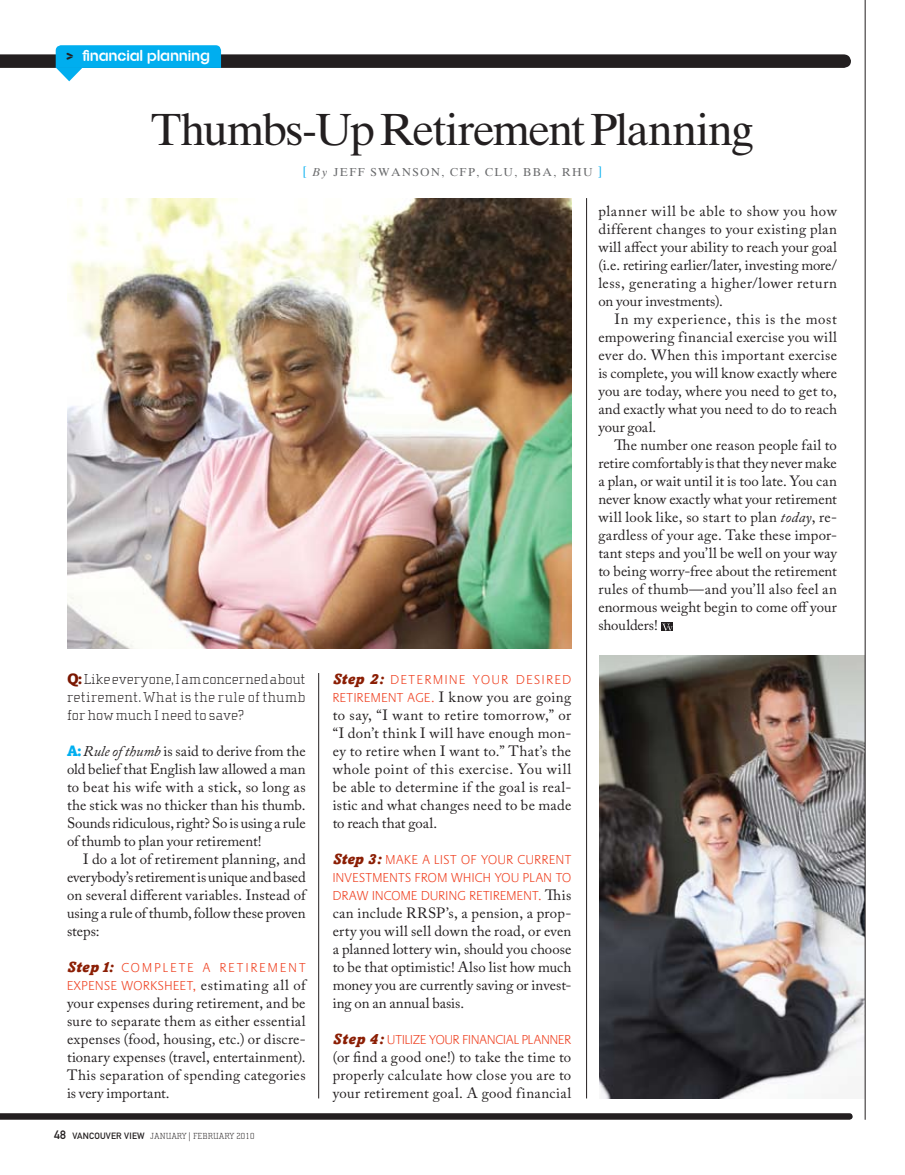
<style>
.page{position:relative;width:905px;height:1175px;background:#fff}
.page>*{position:absolute;margin:0;border:0;box-sizing:border-box;transform-origin:0 0}
.t1{font:45px "Times Ten LT Std";letter-spacing:-.04em;color:#231f20}
.t2{font:16.95px "AG Stencil";color:#231f20}
.t3{font:15px "AG Stencil";letter-spacing:.025em;color:#fff}
.t4{font:14.85px/18px "Adobe Caslon Pro";letter-spacing:.01em;color:#231f20;text-align:justify}
.t5{font:100 14.85px/18px "Cholla Slab";letter-spacing:.015em;color:#231f20;text-align:justify}
.t6{font:300 13.5px/18px "Praxis EF";letter-spacing:.035em;color:#ef4223;text-align:justify}
.t7{font:300 13.5px/18px "Praxis EF";letter-spacing:.155em;color:#ef4223}
.t8{font:300 13.5px "Praxis EF";letter-spacing:.005em;color:#ef4223}
.t9{font:300 13.5px "Praxis EF";letter-spacing:.125em;color:#ef4223}
.t10{font:11.55px "Times Ten LT Std";letter-spacing:.12em;color:#696a6c}
.t11{font:100 9px "Cholla Slab";letter-spacing:.02em;color:#231f20}
.s1{color:#00aeef}
.s2{font-style:italic}
.s3{font-family:"Amasis";font-weight:900;color:#7a1600}
.s4{font-family:"Amasis";font-weight:900;color:#00aeef}
.s5{font-family:"Amasis";font-weight:900;font-style:italic;font-size:14.85px;color:#8b1e04}
.s6{font-family:"Adobe Caslon Pro";font-weight:400;font-size:14.85px;color:#231f20}
.s7{font-family:"DIN Mittelschrift Alternate";font-weight:400;font-size:12px}
.s8{font-family:"DIN Mittelschrift";font-weight:400}
.s9{font-family:"Praxis EF";font-weight:300;font-size:13.5px;color:#ef4223}
</style>
<div class="page">
<div style="left:660px;top:622px;width:12px;height:8px;background:#231f20"></div>
<svg style="left:662px;top:623px;width:10px;height:8px"></svg>
<img style="left:68px;top:198px;width:503px;height:450px">
<hr style="left:318px;top:673px;width:1px;height:425px;background:#231f20">
<hr style="left:586px;top:198px;width:1px;height:900px;background:#231f20">
<img style="left:599px;top:655px;width:265px;height:443px">
<svg style="left:0;top:45px;width:850px;height:36px"></svg>
<svg style="left:0;top:1113px;width:852px;height:6px;background:#2b2728"></svg>
<hr style="left:864px;top:0;width:1px;height:1119px;background:#231f20">
<p class="t2" style="left:76px;top:52px;width:10px;rotate:90deg">^</p>
<p class="t3" style="left:82px;top:48px;width:129px">financial planning</p>
<h1 class="t1" style="left:151px;top:103px;width:604px">Thumbs-Up Retirement Planning</h1>
<p class="t10" style="left:303px;top:165px;width:301px"><span class="s1">[</span> <span class="s2">By</span> Jeff Swans on, CFP, CLU, BBA, RHU <span class="s1">]</span></p>
<p class="t4" style="left:598px;top:202px;width:240px">planner will be able to show you how different changes to your existing plan will affect your ability to reach your goal (i.e. retiring earlier/later, investing more/ less, generating a higher/lower return on your investments).</p>
<p class="t4" style="left:598px;top:310px;width:240px;text-indent:16px">In my experience, this is the most empowering financial exercise you will ever do. When this important exercise is complete, you will know exactly where you are today, where you need to get to, and exactly what you need to do to reach your goal.</p>
<p class="t4" style="left:598px;top:436px;width:240px;text-indent:16px">The number one reason people fail to retire comfortably is that they never make a plan, or wait until it is too late. You can never know exactly what your retirement will look like, so start to plan <span class="s2">today</span>, re&shy;gardless of your age. Take these impor&shy;tant steps and you’ll be well on your way to being worry-free about the retirement rules of thumb—and you’ll also feel an enormous weight begin to come off your shoulders!</p>
<p class="t5" style="left:67px;top:670px;width:240px"><span class="s3">Q:</span>Like everyone, I am concerned about retirement. What is the rule of thumb for how much I need to save?</p>
<p class="t4" style="left:67px;top:742px;width:240px"><span class="s4">A:</span><span class="s2">Rule of thumb</span> is said to derive from the old belief that English law allowed a man to beat his wife with a stick, so long as the stick was no thicker than his thumb.<br>Sounds ridiculous, right? So is using a rule of thumb to plan your retirement!</p>
<p class="t4" style="left:67px;top:850px;width:240px;text-indent:16px">I do a lot of retirement planning, and everybody’s retirement is unique and based on several different variables. Instead of using a rule of thumb, follow these proven steps:</p>
<p class="t7" style="left:67px;top:959px;width:240px"><span class="s5">Step 1:</span> COMPLETE A RETIREMENT<br>EXPENSE WORKSHEET, <span class="s6">estimating all of</span></p>
<p class="t4" style="left:67px;top:994px;width:240px">your expenses during retirement, and be sure to separate them as either essential expenses (food, housing, etc.) or discre&shy;tionary expenses (travel, entertainment).<br>This separation of spending categories is very important.</p>
<p class="t11" style="left:54px;top:1131px;width:202px"><span class="s7">48</span> <span class="s8">VANCOUVER VIEW</span> JANUARY | FEBRUARY 2010</p>
<p class="t9" style="left:333px;top:672px;width:235px"><span class="s5">Step 2:</span> DETERMINE YOUR DESIRED</p>
<p class="t4" style="left:333px;top:688px;width:240px"><span class="s9">RETIREMENT AGE.</span> I know you are going to say, “I want to retire tomorrow,” or “I don’t think I will have enough mon&shy;ey to retire when I want to.” That’s the whole point of this exercise. You will be able to determine if the goal is real&shy;istic and what changes need to be made to reach that goal.</p>
<p class="t6" style="left:333px;top:851px;width:240px"><span class="s5">Step 3:</span> MAKE A LIST OF YOUR CURRENT INVESTMENTS FROM WHICH YOU PLAN TO DRAW INCOME DURING RETIREMENT. <span class="s6">This</span></p>
<p class="t4" style="left:333px;top:904px;width:240px">can include RRSP’s, a pension, a prop&shy;erty you will sell down the road, or even a planned lottery win, should you choose to be that optimistic! Also list how much money you are currently saving or invest&shy;ing on an annual basis.</p>
<p class="t8" style="left:333px;top:1032px;width:240px"><span class="s5">Step 4:</span> UTILIZE YOUR FINANCIAL PLANNER</p>
<p class="t4" style="left:333px;top:1048px;width:240px">(or find a good one!) to take the time to properly calculate how close you are to your retirement goal. A good financial</p>
</div>
